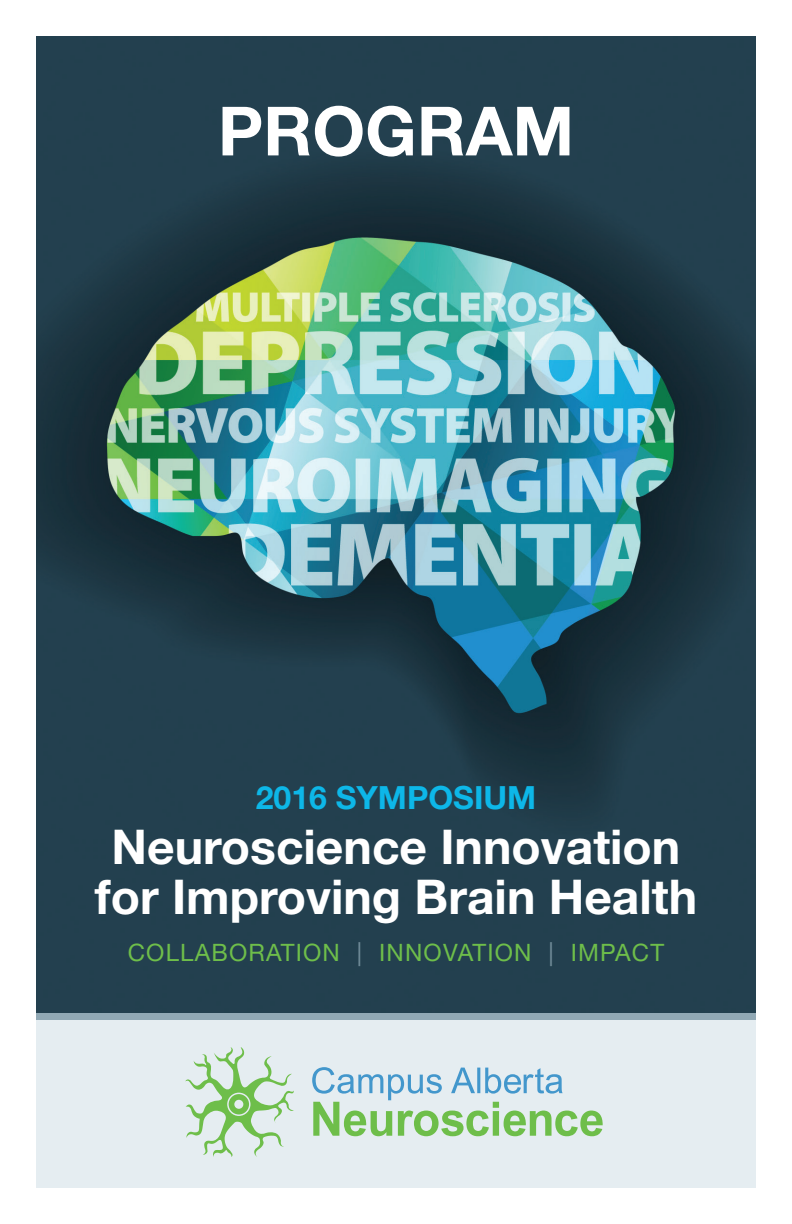
<style>
.page{position:relative;width:792px;height:1224px;background:#fff}
.page>*{position:absolute;margin:0;border:0;box-sizing:border-box;transform-origin:0 0}
.t1{font:700 68px "Helvetica Neue";color:#fff}
.t2{font:700 48px/50px "Helvetica Neue";color:#fff;text-align:center}
.t3{font:700 32px "Helvetica Neue";color:#0db7e8}
.t4{font:24px "Helvetica Neue";letter-spacing:.05em;color:#6ebe4a}
.s1{color:#718c99}
</style>
<div class="page">
<img style="left:36px;top:36px;width:720px;height:977px">
<div style="left:36px;top:1019px;width:720px;height:169px;background:#e5edf1"></div>
<svg style="left:312px;top:1067px;width:291px;height:69px"></svg>
<svg style="left:185px;top:1047px;width:109px;height:110px"></svg>
<div style="left:36px;top:1013px;width:720px;height:7px;background:#91a9b5"></div>
<h1 class="t1" style="left:218px;top:89px;width:358px">PROGRAM</h1>
<p class="t3" style="left:256px;top:778px;width:282px">2016 SYMPOSIUM</p>
<p class="t2" style="left:95px;top:821px;width:604px">Neuroscience Innovation for Improving Brain Health</p>
<p class="t4" style="left:128px;top:938px;width:538px">COLLABORATION <span class="s1">|</span> INNOVATION <span class="s1">|</span> IMPACT</p>
</div>
